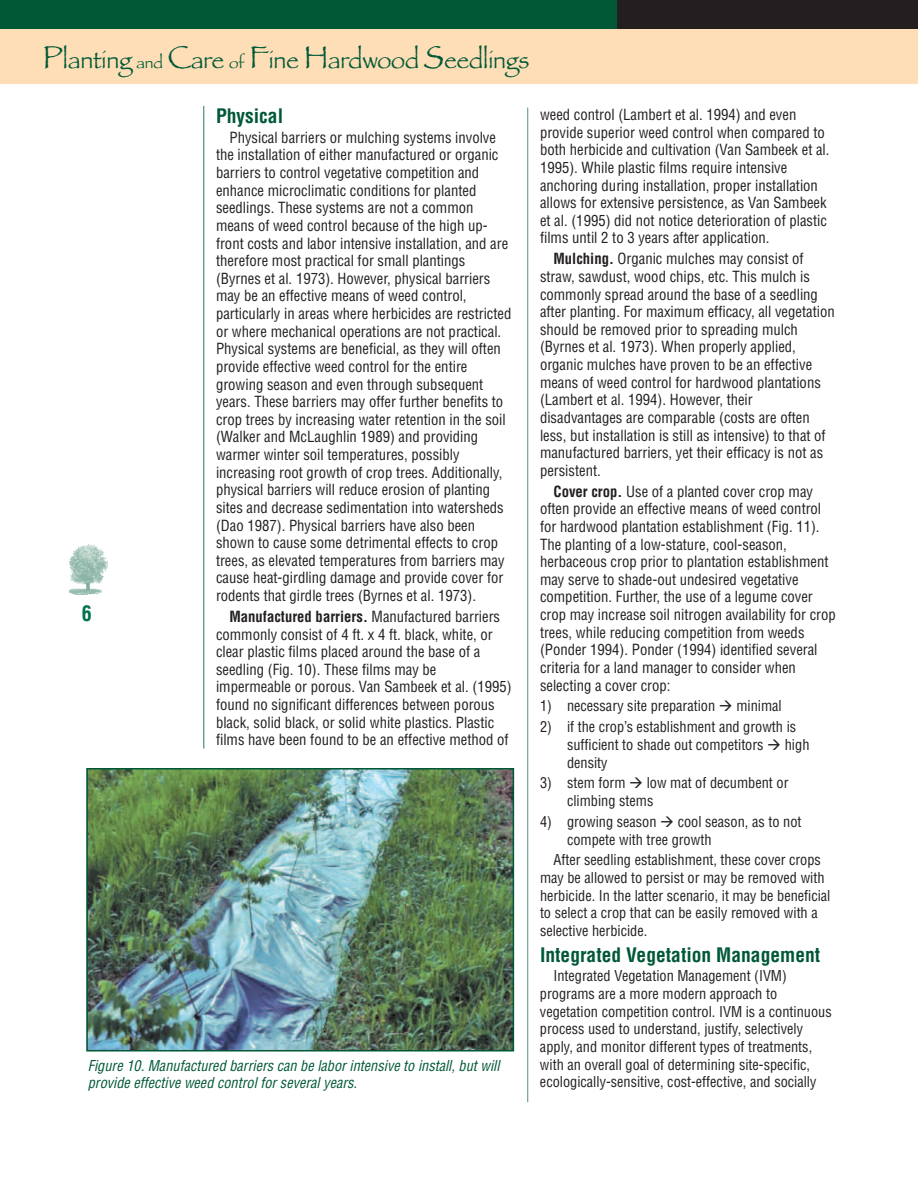
<style>
.page{position:relative;width:918px;height:1188px;background:#fff}
.page>*{position:absolute;margin:0;border:0;box-sizing:border-box;transform-origin:0 0}
.t1{font:24.45px "Papyrus";color:#005836;scale:.95 1}
.t2{font:700 condensed 21px "Helvetica";color:#007249;scale:.95 1}
.t3{font:700 condensed 19.5px "Helvetica";color:#005836}
.t4{font:condensed 15px/17.5px "Helvetica";color:#231f20}
.t5{font:condensed 14.7px/17.5px "Helvetica";color:#231f20}
.t6{font:italic condensed 14.7px/17.5px "Helvetica";color:#005836}
.s1{font-size:33.15px}
.s2{font-size:15.75px}
.s3{font-weight:700}
</style>
<div class="page">
<div style="left:0;top:27px;width:918px;height:57px;background:#fedeb6"></div>
<div style="left:0;top:0;width:660px;height:28px;background:#005836"></div>
<img style="left:69px;top:544px;width:39px;height:51px">
<div style="left:617px;top:0;width:301px;height:28px;background:#231f20"></div>
<img style="left:89px;top:771px;width:422px;height:278px">
<div style="left:86px;top:768px;width:428px;height:284px;border:2px solid #005836"></div>
<hr style="left:203px;top:106px;width:1px;height:642px;background:#5d9983">
<hr style="left:527px;top:108px;width:1px;height:994px;background:#5d9983">
<h1 class="t1" style="left:43px;top:45px;width:514px"><span class="s1">P</span>lanting <span class="s2">and</span> <span class="s1">C</span>are <span class="s2">of</span> <span class="s1">F</span>ine <span class="s1">H</span>ardwood <span class="s1">S</span>eedlings</h1>
<h2 class="t2" style="left:82px;top:600px;width:12px">6</h2>
<h3 class="t3" style="left:216px;top:104px;width:69px">Physical</h3>
<p class="t4" style="left:216px;top:128px;width:297px;text-indent:13px">Physical barriers or mulching systems involve the installation of either manufactured or organic barriers to control vegetative competition and enhance microclimatic conditions for planted seedlings. These systems are not a common means of weed control because of the high up&shy;front costs and labor intensive installation, and are therefore most practical for small plantings (Byrnes et al. 1973). However, physical barriers may be an effective means of weed control, particularly in areas where herbicides are restricted or where mechanical operations are not practical.<br>Physical systems are beneficial, as they will often provide effective weed control for the entire growing season and even through subsequent years. These barriers may offer further benefits to crop trees by increasing water retention in the soil (Walker and McLaughlin 1989) and providing warmer winter soil temperatures, possibly increasing root growth of crop trees. Additionally, physical barriers will reduce erosion of planting sites and decrease sedimentation into watersheds (Dao 1987). Physical barriers have also been shown to cause some detrimental effects to crop trees, as elevated temperatures from barriers may cause heat-girdling damage and provide cover for rodents that girdle trees (Byrnes et al. 1973).</p>
<p class="t4" style="left:216px;top:607px;width:297px;text-indent:13px"><span class="s3">Manufactured barriers.</span> Manufactured barriers commonly consist of 4 ft. x 4 ft. black, white, or clear plastic films placed around the base of a seedling (Fig. 10). These films may be impermeable or porous. Van Sambeek et al. (1995) found no significant differences between porous black, solid black, or solid white plastics. Plastic films have been found to be an effective method of</p>
<p class="t6" style="left:88px;top:1056px;width:413px">Figure 10. Manufactured barriers can be labor intensive to install, but will provide effective weed control for several years.</p>
<p class="t4" style="left:540px;top:106px;width:291px">weed control (Lambert et al. 1994) and even provide superior weed control when compared to both herbicide and cultivation (Van Sambeek et al.<br>1995). While plastic films require intensive anchoring during installation, proper installation allows for extensive persistence, as Van Sambeek et al. (1995) did not notice deterioration of plastic films until 2 to 3 years after application.</p>
<p class="t4" style="left:540px;top:250px;width:296px;text-indent:13px"><span class="s3">Mulching.</span> Organic mulches may consist of straw, sawdust, wood chips, etc. This mulch is commonly spread around the base of a seedling after planting. For maximum efficacy, all vegetation should be removed prior to spreading mulch (Byrnes et al. 1973). When properly applied, organic mulches have proven to be an effective means of weed control for hardwood plantations (Lambert et al. 1994). However, their disadvantages are comparable (costs are often less, but installation is still as intensive) to that of manufactured barriers, yet their efficacy is not as persistent.</p>
<p class="t4" style="left:540px;top:482px;width:297px;text-indent:13px"><span class="s3">Cover crop.</span> Use of a planted cover crop may often provide an effective means of weed control for hardwood plantation establishment (Fig. 11).<br>The planting of a low-stature, cool-season, herbaceous crop prior to plantation establishment may serve to shade-out undesired vegetative competition. Further, the use of a legume cover crop may increase soil nitrogen availability for crop trees, while reducing competition from weeds (Ponder 1994). Ponder (1994) identified several criteria for a land manager to consider when selecting a cover crop:</p>
<p class="t5" style="left:540px;top:697px;width:243px">1) necessary site preparation → minimal</p>
<p class="t5" style="left:567px;top:718px;width:244px;text-indent:-27px">2) if the crop’s establishment and growth is sufficient to shade out competitors → high density</p>
<p class="t5" style="left:567px;top:774px;width:223px;text-indent:-27px">3) stem form → low mat of decumbent or climbing stems</p>
<p class="t5" style="left:567px;top:813px;width:236px;text-indent:-27px">4) growing season → cool season, as to not compete with tree growth</p>
<p class="t5" style="left:540px;top:851px;width:292px;text-indent:14px">After seedling establishment, these cover crops may be allowed to persist or may be removed with herbicide. In the latter scenario, it may be beneficial to select a crop that can be easily removed with a selective herbicide.</p>
<h3 class="t3" style="left:540px;top:943px;width:282px">Integrated Vegetation Management</h3>
<p class="t5" style="left:540px;top:967px;width:293px;text-indent:14px">Integrated Vegetation Management (IVM) programs are a more modern approach to vegetation competition control. IVM is a continuous process used to understand, justify, selectively apply, and monitor different types of treatments, with an overall goal of determining site-specific, ecologically-sensitive, cost-effective, and socially</p>
</div>
